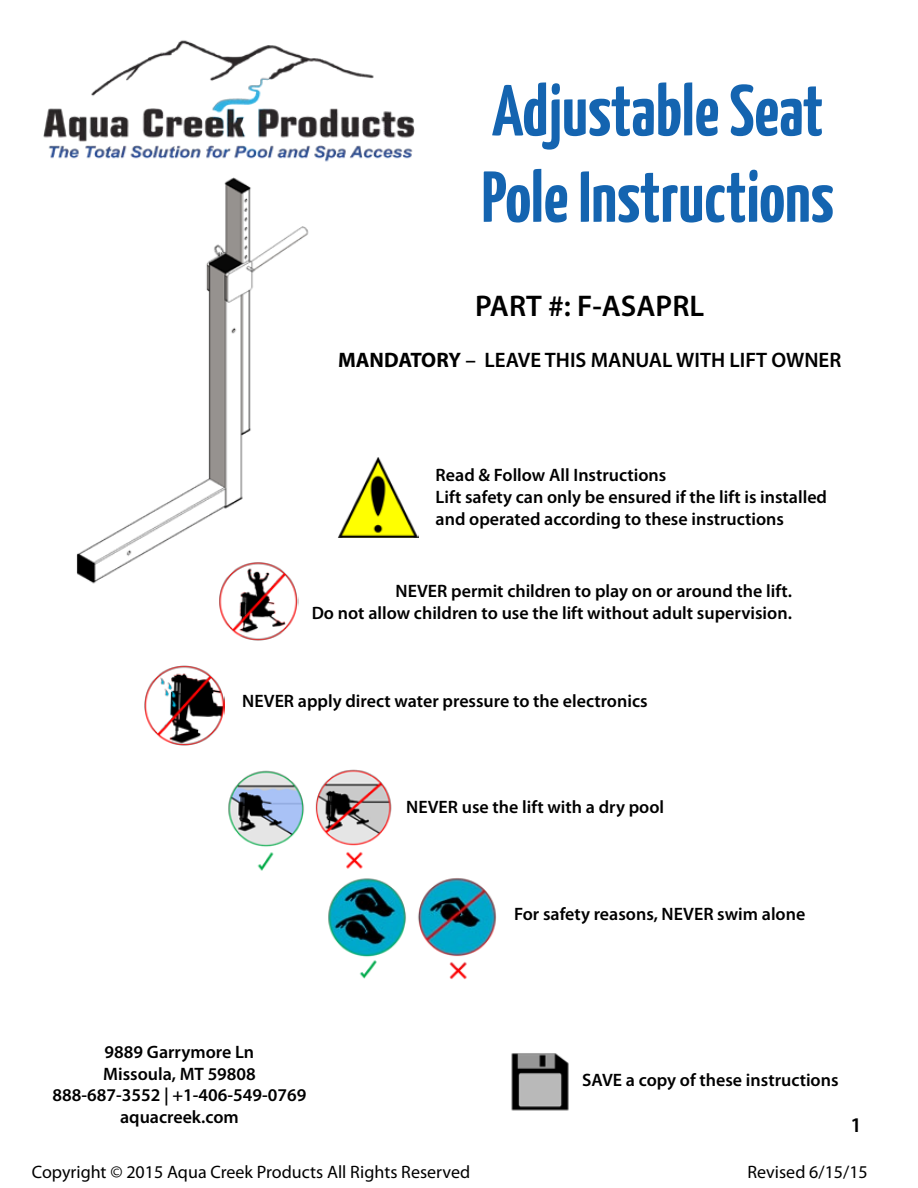
<style>
.page{position:relative;width:918px;height:1188px;background:#fff}
.page>*{position:absolute;margin:0;border:0;box-sizing:border-box;transform-origin:0 0}
.t1{font:700 72px/86.4px "Yanone Kaffeesatz";color:#1464b0}
.t2{font:600 30px "Myriad Pro";color:#000}
.t3{font:600 21px "Myriad Pro";color:#000}
.t4{font:600 18px/21.6px "Myriad Pro";color:#000}
.t5{font:18px "Myriad Pro";color:#000}
.s1{font-weight:700}
</style>
<div class="page">
<img style="left:76px;top:193px;width:233px;height:391px">
<img style="left:217px;top:561px;width:81px;height:80px">
<img style="left:144px;top:665px;width:81px;height:81px">
<img style="left:228px;top:769px;width:164px;height:102px">
<img style="left:511px;top:1053px;width:58px;height:58px">
<img style="left:328px;top:878px;width:168px;height:101px">
<img style="left:338px;top:457px;width:80px;height:81px">
<img style="left:43px;top:40px;width:372px;height:153px">
<h1 class="t1" style="left:482px;top:66px;width:354px">Adjustable Seat<br>Pole Instructions</h1>
<h2 class="t2" style="left:475px;top:287px;width:230px">PART #: F-ASAPRL</h2>
<p class="t3" style="left:338px;top:346px;width:505px"><span class="s1">MANDATORY</span> – LEAVE THIS MANUAL WITH LIFT OWNER</p>
<p class="t4" style="left:436px;top:464px;width:393px">Read &amp; Follow All Instructions<br>Lift safety can only be ensured if the lift is installed and operated according to these instructions</p>
<p class="t4" style="left:312px;top:580px;width:482px;text-align:right">NEVER permit children to play on or around the lift.<br>Do not allow children to use the lift without adult supervision.</p>
<p class="t4" style="left:242px;top:690px;width:407px">NEVER apply direct water pressure to the electronics</p>
<p class="t4" style="left:406px;top:796px;width:260px">NEVER use the lift with a dry pool</p>
<p class="t4" style="left:53px;top:1041px;width:255px;text-align:center">9889 Garrymore Ln<br>Missoula, MT 59808<br>888-687-3552 | +1-406-549-0769 aquacreek.com</p>
<p class="t4" style="left:514px;top:902px;width:293px">For safety reasons, NEVER swim alone</p>
<p class="t4" style="left:582px;top:1068px;width:258px">SAVE a copy of these instructions</p>
<p class="t3" style="left:851px;top:1112px;width:13px">1</p>
<p class="t5" style="left:32px;top:1160px;width:440px">Copyright © 2015 Aqua Creek Products All Rights Reserved</p>
<p class="t5" style="left:748px;top:1161px;width:122px">Revised 6/15/15</p>
</div>
